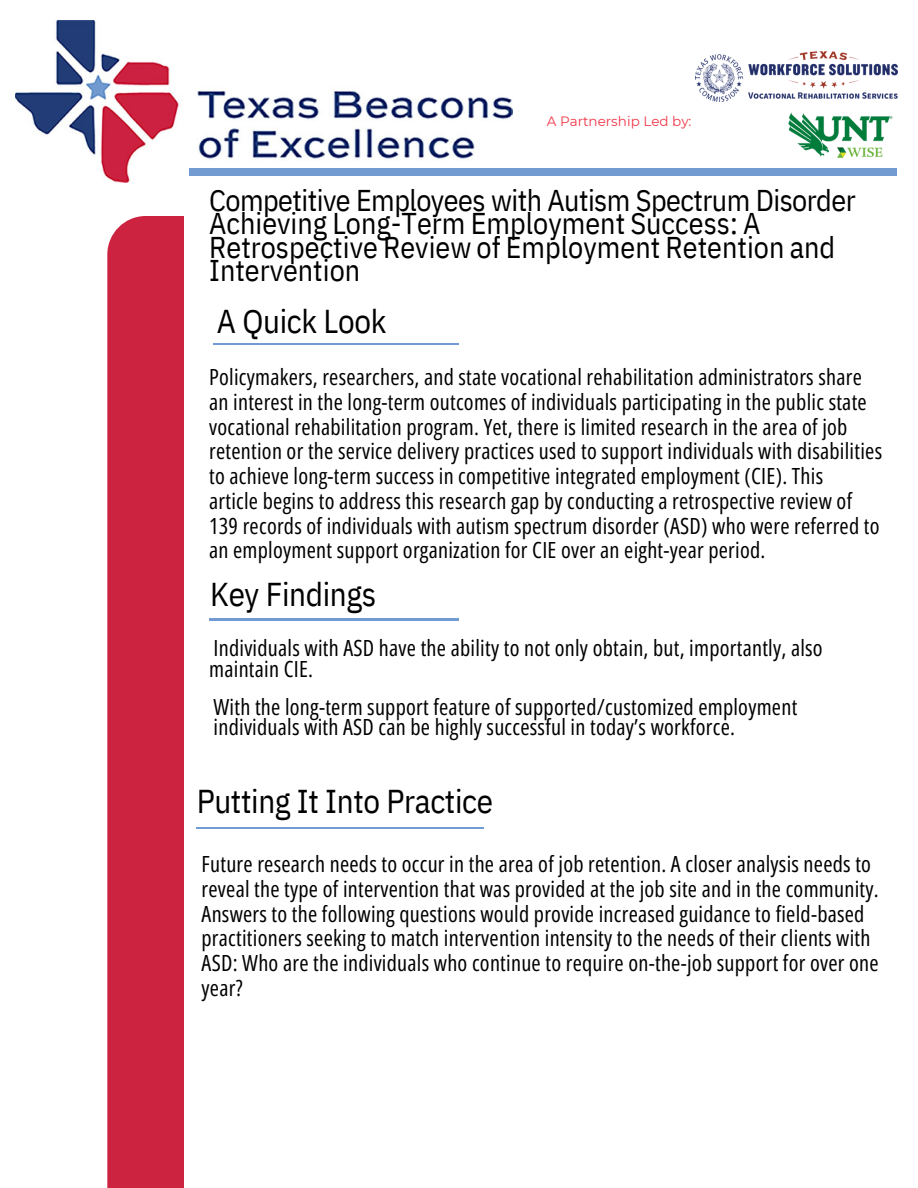
<style>
.page{position:relative;width:918px;height:1188px;background:#fff}
.page>*{position:absolute;margin:0;border:0;box-sizing:border-box;transform-origin:0 0}
.t1{font:33px "IBM Plex Sans Cond";letter-spacing:-.01em;color:#000}
.t2{font:30px/23.7px "IBM Plex Sans Cond";color:#000}
.t3{font:22.2px/24.8px "Open Sans Condensed";letter-spacing:.01em;color:#000}
.t4{font:13.5px "Montserrat";color:#f03648}
</style>
<div class="page">
<div style="left:177px;top:168px;width:720px;height:7px;background:#719bd1"></div>
<div style="left:107px;top:216px;width:77px;height:972px;background:#cc2340"></div>
<img style="left:16px;top:20px;width:173px;height:162px">
<img style="left:197px;top:91px;width:315px;height:68px">
<hr style="left:214px;top:343px;width:245px;height:2px;background:#719bd1">
<hr style="left:209px;top:618px;width:250px;height:3px;background:#719bd1">
<img style="left:695px;top:52px;width:203px;height:49px">
<img style="left:788px;top:112px;width:105px;height:46px">
<hr style="left:197px;top:827px;width:287px;height:2px;background:#719bd1">
<p class="t4" style="left:547px;top:113px;width:146px">A Partnership Led by:</p>
<h2 class="t2" style="left:209px;top:188px;width:648px">Competitive Employees with Autism Spectrum Disorder Achieving Long-Term Employment Success: A Retrospective Review of Employment Retention and Intervention</h2>
<h1 class="t1" style="left:217px;top:300px;width:171px">A Quick Look</h1>
<p class="t3" style="left:209px;top:364px;width:675px">Policymakers, researchers, and state vocational rehabilitation administrators share an interest in the long-term outcomes of individuals participating in the public state vocational rehabilitation program. Yet, there is limited research in the area of job retention or the service delivery practices used to support individuals with disabilities to achieve long-term success in competitive integrated employment (CIE). This<br>article begins to address this research gap by conducting a retrospective review of 139 records of individuals with autism spectrum disorder (ASD) who were referred to an employment support organization for CIE over an eight-year period.</p>
<h1 class="t1" style="left:210px;top:573px;width:168px">Key Findings</h1>
<p class="t3" style="left:209px;top:637px;width:615px;line-height:21.3px">Individuals with ASD have the ability to not only obtain, but, importantly, also maintain CIE.</p>
<p class="t3" style="left:214px;top:696px;width:585px;line-height:20.2px">With the long-term support feature of supported/customized employment individuals with ASD can be highly successful in today’s workforce.</p>
<h1 class="t1" style="left:197px;top:779px;width:298px">Putting It Into Practice</h1>
<p class="t3" style="left:202px;top:851px;width:679px">Future research needs to occur in the area of job retention. A closer analysis needs to reveal the type of intervention that was provided at the job site and in the community.<br>Answers to the following questions would provide increased guidance to field-based practitioners seeking to match intervention intensity to the needs of their clients with ASD: Who are the individuals who continue to require on-the-job support for over one year?</p>
</div>
